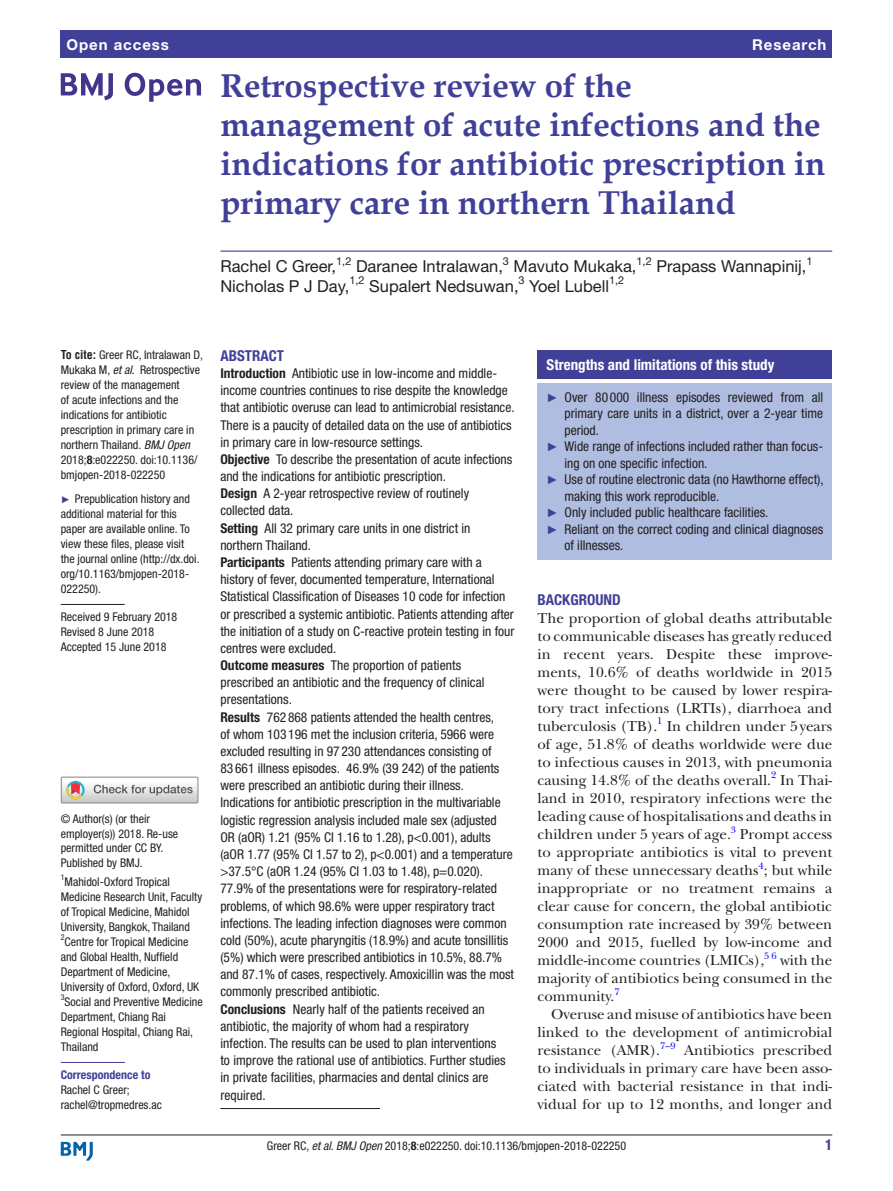
<style>
.page{position:relative;width:893px;height:1191px;background:#fff}
.page>*{position:absolute;margin:0;border:0;box-sizing:border-box;transform-origin:0 0}
.t1{font:700 33px/39px "Book Antiqua";color:#414099}
.t2{font:16.5px "Helvetica Neue LT Std";color:#231f20}
.t3{font:15px/18px "New Baskerville";color:#231f20;text-align:justify}
.t4{font:700 condensed 15px "Helvetica Neue LT Std";color:#fff}
.t5{font:700 condensed 15px "Helvetica Neue LT Std";color:#414099}
.t6{font:700 15px "Helvetica Neue LT Std";letter-spacing:.065em;color:#fff}
.t7{font:condensed 13.5px/17.1px "Helvetica Neue LT Std";color:#231f20}
.t8{font:condensed 12px/15px "Helvetica Neue LT Std";color:#231f20}
.t9{font:700 condensed 12px "Helvetica Neue LT Std";color:#414099}
.t10{font:10.95px "Helvetica Neue LT Std";color:#231f20}
.t11{font:9.9px "New Baskerville";color:#00f}
.t12{font:condensed 7.95px "Helvetica Neue LT Std";color:#231f20}
.s1{font-family:"Helvetica LT Std";font-weight:700}
.s2{font-style:italic}
.s3{font-weight:700}
.s4{font-family:"Arial";font-stretch:normal;font-size:9.75px;color:#414099}
.s5{font-family:"Arial";font-stretch:normal;font-size:12px;color:#414099}
</style>
<div class="page">
<hr style="left:61px;top:1134px;width:771px;height:1px;background:#231f20">
<svg style="left:61px;top:1141px;width:32px;height:19px"></svg>
<div style="left:61px;top:31px;width:771px;height:27px;background:#414099"></div>
<hr style="left:220px;top:250px;width:612px;height:2px;background:#414099">
<hr style="left:61px;top:604px;width:64px;height:1px;background:#231f20">
<hr style="left:61px;top:1062px;width:64px;height:1px;background:#414099">
<svg style="left:61px;top:73px;width:52px;height:27px"></svg>
<svg style="left:125px;top:73px;width:76px;height:29px"></svg>
<div style="left:61px;top:776px;width:138px;height:27px;border:1px solid #969090"></div>
<svg style="left:61px;top:777px;width:137px;height:26px"></svg>
<hr style="left:220px;top:1108px;width:160px;height:1px;background:#231f20">
<div style="left:538px;top:350px;width:294px;height:29px;background:#414099"></div>
<div style="left:538px;top:383px;width:294px;height:176px;background:#afbde1"></div>
<p class="t6" style="left:66px;top:35px;width:104px">Open access</p>
<p class="t6" style="left:752px;top:35px;width:76px">Research</p>
<h1 class="t1" style="left:220px;top:66px;width:606px">Retrospective review of the management of acute infections and the indications for antibiotic prescription in primary care in northern Thailand</h1>
<p class="t2" style="left:220px;top:257px;width:117px">Rachel C Greer,</p>
<p class="t10" style="left:336px;top:254px;width:17px">1,2</p>
<p class="t2" style="left:356px;top:257px;width:148px">Daranee Intralawan,</p>
<p class="t10" style="left:503px;top:254px;width:8px">3</p>
<p class="t2" style="left:514px;top:257px;width:124px">Mavuto Mukaka,</p>
<p class="t10" style="left:637px;top:254px;width:17px">1,2</p>
<p class="t2" style="left:656px;top:257px;width:152px">Prapass Wannapinij,</p>
<p class="t10" style="left:806px;top:254px;width:8px">1</p>
<p class="t2" style="left:220px;top:276px;width:130px">Nicholas P J Day,</p>
<p class="t10" style="left:349px;top:274px;width:17px">1,2</p>
<p class="t2" style="left:369px;top:276px;width:151px">Supalert Nedsuwan,</p>
<p class="t10" style="left:519px;top:274px;width:8px">3</p>
<p class="t2" style="left:529px;top:276px;width:81px">Yoel Lubell</p>
<p class="t10" style="left:609px;top:274px;width:17px">1,2</p>
<p class="t8" style="left:61px;top:347px;width:144px"><span class="s1">To cite:</span> Greer RC, Intralawan D,<br>Mukaka M, <span class="s2">et al</span>. Retrospective review of the management<br>of acute infections and the indications for antibiotic prescription in primary care in northern Thailand. <span class="s2">BMJ Open<br></span>2018;<span class="s3">8</span>:e022250. doi:10.1136/ bmjopen-2018-022250</p>
<p class="t8" style="left:61px;top:491px;width:140px"><span class="s4">►</span> Prepublication history and additional material for this paper are available online. To view these files, please visit the journal online (http://dx.doi. org/10.1163/bmjopen-2018-<br>022250).</p>
<p class="t8" style="left:61px;top:609px;width:118px">Received 9 February 2018<br>Revised 8 June 2018<br>Accepted 15 June 2018</p>
<p class="t8" style="left:61px;top:812px;width:119px;line-height:14.4px">© Author(s) (or their employer(s)) 2018. Re-use permitted under CC BY.<br>Published by BMJ.</p>
<p class="t12" style="left:61px;top:873px;width:5px">1</p>
<p class="t8" style="left:61px;top:874px;width:143px;text-indent:4px">Mahidol-Oxford Tropical<br>Medicine Research Unit, Faculty of Tropical Medicine, Mahidol<br>University, Bangkok, Thailand</p>
<p class="t12" style="left:61px;top:933px;width:5px">2</p>
<p class="t8" style="left:61px;top:934px;width:143px;text-indent:4px">Centre for Tropical Medicine and Global Health, Nuffield<br>Department of Medicine,<br>University of Oxford, Oxford, UK<br><sup>3</sup>Social and Preventive Medicine<br>Department, Chiang Rai<br>Regional Hospital, Chiang Rai,<br>Thailand</p>
<p class="t9" style="left:61px;top:1067px;width:91px">Correspondence to</p>
<p class="t8" style="left:61px;top:1082px;width:103px">Rachel C Greer; rachel@tropmedres.ac</p>
<p class="t5" style="left:220px;top:346px;width:65px">Abstract</p>
<p class="t7" style="left:220px;top:364px;width:296px"><span class="s3">Introduction</span> Antibiotic use in low-income and middle&shy;income countries continues to rise despite the knowledge that antibiotic overuse can lead to antimicrobial resistance.<br>There is a paucity of detailed data on the use of antibiotics in primary care in low-resource settings.<br><span class="s3">Objective</span> To describe the presentation of acute infections and the indications for antibiotic prescription.<br><span class="s3">Design</span> A 2-year retrospective review of routinely collected data.<br><span class="s3">Setting</span> All 32 primary care units in one district in northern Thailand.<br><span class="s3">Participants</span> Patients attending primary care with a history of fever, documented temperature, International Statistical Classification of Diseases 10 code for infection or prescribed a systemic antibiotic. Patients attending after the initiation of a study on C-reactive protein testing in four centres were excluded.<br><span class="s3">Outcome measures</span> The proportion of patients prescribed an antibiotic and the frequency of clinical presentations.<br><span class="s3">Results</span> 762 868 patients attended the health centres,<br>of whom 103 196 met the inclusion criteria, 5966 were excluded resulting in 97 230 attendances consisting of<br>83 661 illness episodes. 46.9% (39 242) of the patients were prescribed an antibiotic during their illness.<br>Indications for antibiotic prescription in the multivariable logistic regression analysis included male sex (adjusted OR (aOR) 1.21 (95% CI 1.16 to 1.28), p&lt;0.001), adults (aOR 1.77 (95% CI 1.57 to 2), p&lt;0.001) and a temperature &gt;37.5°C (aOR 1.24 (95% CI 1.03 to 1.48), p=0.020).<br>77.9% of the presentations were for respiratory-related problems, of which 98.6% were upper respiratory tract infections. The leading infection diagnoses were common cold (50%), acute pharyngitis (18.9%) and acute tonsillitis (5%) which were prescribed antibiotics in 10.5%, 88.7% and 87.1% of cases, respectively. Amoxicillin was the most commonly prescribed antibiotic.<br><span class="s3">Conclusions</span> Nearly half of the patients received an antibiotic, the majority of whom had a respiratory infection. The results can be used to plan interventions<br>to improve the rational use of antibiotics. Further studies in private facilities, pharmacies and dental clinics are required.</p>
<p class="t4" style="left:547px;top:355px;width:229px">Strengths and limitations of this study</p>
<p class="t7" style="left:547px;top:388px;width:278px"><span class="s5">►</span> Over 80 000 illness episodes reviewed from all</p>
<p class="t7" style="left:565px;top:405px;width:260px">primary care units in a district, over a 2-year time</p>
<p class="t7" style="left:565px;top:421px;width:36px">period.</p>
<p class="t7" style="left:547px;top:438px;width:278px"><span class="s5">►</span> Wide range of infections included rather than focus-</p>
<p class="t7" style="left:565px;top:454px;width:144px">ing on one specific infection.</p>
<p class="t7" style="left:547px;top:471px;width:279px"><span class="s5">►</span> Use of routine electronic data (no Hawthorne effect),</p>
<p class="t7" style="left:565px;top:487px;width:156px">making this work reproducible.</p>
<p class="t7" style="left:547px;top:504px;width:223px"><span class="s5">►</span> Only included public healthcare facilities.</p>
<p class="t7" style="left:547px;top:520px;width:278px"><span class="s5">►</span> Reliant on the correct coding and clinical diagnoses</p>
<p class="t7" style="left:565px;top:537px;width:60px">of illnesses.</p>
<p class="t5" style="left:538px;top:591px;width:83px">Background</p>
<p class="t3" style="left:538px;top:609px;width:296px">The proportion of global deaths attributable to communicable diseases has greatly reduced in recent years. Despite these improve&shy;ments, 10.6% of deaths worldwide in 2015 were thought to be caused by lower respira&shy;tory tract infections (LRTIs), diarrhoea and tuberculosis (TB).</p>
<p class="t11" style="left:657px;top:715px;width:7px">1</p>
<p class="t3" style="left:538px;top:717px;width:296px;text-indent:129px">In children under 5years of age, 51.8% of deaths worldwide were due to infectious causes in 2013, with pneumonia causing 14.8% of the deaths overall.</p>
<p class="t11" style="left:771px;top:769px;width:7px">2</p>
<p class="t3" style="left:538px;top:771px;width:296px;text-indent:243px">In Thai&shy;land in 2010, respiratory infections were the leading cause of hospitalisations and deaths in children under 5 years of age.</p>
<p class="t11" style="left:731px;top:823px;width:7px">3</p>
<p class="t3" style="left:538px;top:825px;width:296px;text-indent:202px">Prompt access to appropriate antibiotics is vital to prevent many of these unnecessary deaths ; but while</p>
<p class="t11" style="left:758px;top:859px;width:7px">4</p>
<p class="t3" style="left:538px;top:879px;width:296px">inappropriate or no treatment remains a clear cause for concern, the global antibiotic consumption rate increased by 39% between 2000 and 2015, fuelled by low-income and middle-income countries (LMICs),</p>
<p class="t11" style="left:764px;top:949px;width:14px">5 6</p>
<p class="t3" style="left:538px;top:951px;width:296px;text-indent:242px">with the majority of antibiotics being consumed in the community.</p>
<p class="t11" style="left:614px;top:985px;width:7px">7</p>
<p class="t3" style="left:538px;top:1005px;width:296px;text-indent:14px">Overuse and misuse of antibiotics have been linked to the development of antimicrobial resistance (AMR).</p>
<p class="t11" style="left:660px;top:1039px;width:17px">7–9</p>
<p class="t3" style="left:538px;top:1041px;width:296px;text-indent:147px">Antibiotics prescribed to individuals in primary care have been asso&shy;ciated with bacterial resistance in that indi&shy;vidual for up to 12 months, and longer and</p>
<p class="t8" style="left:267px;top:1137px;width:361px">Greer RC, <span class="s2">et al</span>. <span class="s2">BMJ Open</span> 2018;<span class="s3">8</span>:e022250. doi:10.1136/bmjopen-2018-022250</p>
<p class="t5" style="left:825px;top:1135px;width:9px">1</p>
</div>
